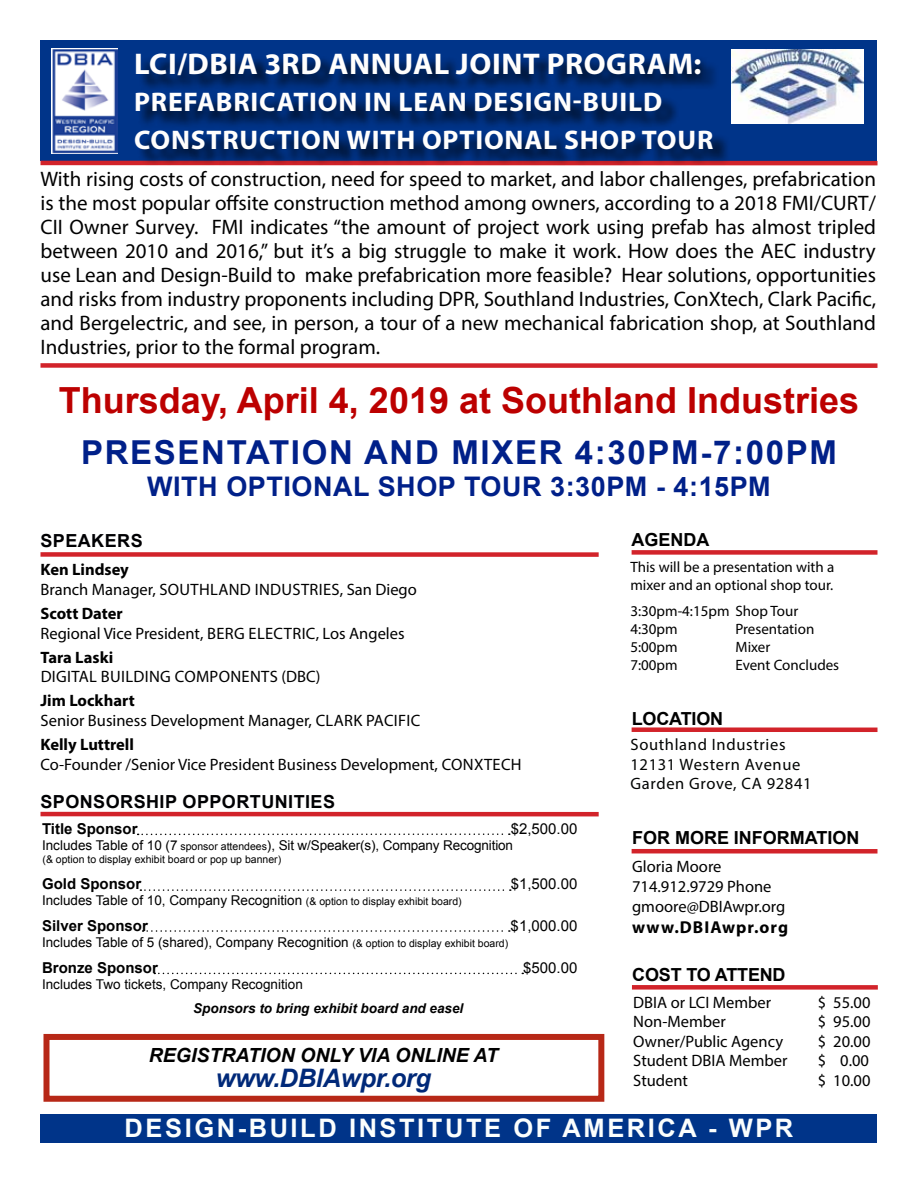
<style>
.page{position:relative;width:918px;height:1188px;background:#fff}
.page>*{position:absolute;margin:0;border:0;box-sizing:border-box;transform-origin:0 0}
.t1{font:700 36px "Arial";color:#bc0000}
.t2{font:700 33px "Arial";letter-spacing:.05em;color:#002089}
.t3{font:700 30px "Myriad Pro";letter-spacing:.02em;color:#fffefd}
.t4{font:700 27px/37.5px "Myriad Pro";letter-spacing:.03em;color:#fffefd}
.t5{font:700 27px "Arial";letter-spacing:.02em;color:#002089}
.t6{font:700 25.5px "Arial";letter-spacing:.1em;color:#fbfefd}
.t7{font:italic 700 25.5px "Arial";letter-spacing:-.01em;color:#002979}
.t8{font:21px/24px "Myriad Pro";color:#000;text-align:justify}
.t9{font:italic 700 19.5px "Arial";color:#000}
.t10{font:700 18px "Arial";color:#000}
.t11{font:700 18px "Arial";letter-spacing:.025em;color:#000103}
.t12{font:700 18px "Arial";letter-spacing:.025em;color:#000003}
.t13{font:700 17.25px "Myriad Pro";letter-spacing:.06em;color:#000}
.t14{font:16.5px/19.8px "Myriad Pro";color:#000}
.t15{font:16.5px/19.5px "Myriad Pro";letter-spacing:.04em;color:#020403}
.t16{font:700 16.5px "Myriad Pro";color:#000}
.t17{font:16.5px "Myriad Pro";letter-spacing:.02em;color:#000}
.t18{font:15px/18px "Myriad Pro";color:#000}
.t19{font:700 15px "Arial";color:#000}
.t20{font:15px "Arial";color:#000}
.t21{font:13.5px "Arial";color:#000}
.t22{font:italic 700 13.5px "Arial";color:#000}
.t23{font:10.5px "Arial";color:#000}
.s1{font-size:10.5px}
</style>
<div class="page">
<div style="left:40px;top:1114px;width:838px;height:29px;background:#003489"></div>
<div style="left:40px;top:40px;width:838px;height:121px;background:#003489"></div>
<img style="left:52px;top:48px;width:65px;height:106px">
<div style="left:41px;top:552px;width:558px;height:5px;background:#d2232a"></div>
<div style="left:632px;top:550px;width:245px;height:5px;background:#d2232a"></div>
<div style="left:632px;top:727px;width:245px;height:5px;background:#d2232a"></div>
<div style="left:41px;top:363px;width:836px;height:5px;background:#d2232a"></div>
<hr style="left:41px;top:161px;width:836px;height:4px;background:#d2232a">
<div style="left:632px;top:849px;width:245px;height:5px;background:#d2232a"></div>
<div style="left:137px;top:55px;width:594px;height:112px;background:#000;opacity:.75"></div>
<img style="left:731px;top:50px;width:133px;height:74px">
<hr style="left:41px;top:812px;width:558px;height:4px;background:#d2232a">
<div style="left:632px;top:985px;width:246px;height:5px;background:#d2232a"></div>
<svg style="left:138px;top:833px;width:372px;height:2px"></svg>
<svg style="left:140px;top:889px;width:371px;height:2px"></svg>
<svg style="left:143px;top:930px;width:367px;height:2px"></svg>
<svg style="left:154px;top:973px;width:369px;height:1px"></svg>
<div style="left:44px;top:1034px;width:560px;height:68px;border:6px solid #b72817"></div>
<h3 class="t3" style="left:134px;top:44px;width:569px">LCI/DBIA 3RD ANNUAL JOINT PROGRAM:</h3>
<p class="t4" style="left:134px;top:83px;width:581px">PREFABRICATION IN LEAN DESIGN-BUILD<br>CONSTRUCTION WITH OPTIONAL SHOP TOUR</p>
<p class="t8" style="left:41px;top:166px;width:837px">With rising costs of construction, need for speed to market, and labor challenges, prefabrication is the most popular offsite construction method among owners, according to a 2018 FMI/CURT/ CII Owner Survey. FMI indicates “the amount of project work using prefab has almost tripled between 2010 and 2016,” but it’s a big struggle to make it work. How does the AEC industry use Lean and Design-Build to make prefabrication more feasible? Hear solutions, opportunities and risks from industry proponents including DPR, Southland Industries, ConXtech, Clark Pacific, and Bergelectric, and see, in person, a tour of a new mechanical fabrication shop, at Southland Industries, prior to the formal program.</p>
<h1 class="t1" style="left:59px;top:377px;width:802px">Thursday, April 4, 2019 at Southland Industries</h1>
<h2 class="t2" style="left:81px;top:430px;width:757px">PRESENTATION AND MIXER 4:30PM-7:00PM</h2>
<p class="t5" style="left:147px;top:469px;width:625px">WITH OPTIONAL SHOP TOUR 3:30PM - 4:15PM</p>
<p class="t12" style="left:41px;top:529px;width:104px">SPEAKERS</p>
<p class="t10" style="left:632px;top:527px;width:79px">AGENDA</p>
<p class="t16" style="left:41px;top:559px;width:90px">Ken Lindsey</p>
<p class="t14" style="left:41px;top:579px;width:378px">Branch Manager, SOUTHLAND INDUSTRIES, San Diego</p>
<p class="t16" style="left:41px;top:602px;width:84px">Scott Dater</p>
<p class="t14" style="left:41px;top:623px;width:366px">Regional Vice President, BERG ELECTRIC, Los Angeles</p>
<p class="t16" style="left:41px;top:646px;width:74px">Tara Laski</p>
<p class="t17" style="left:41px;top:667px;width:281px">DIGITAL BUILDING COMPONENTS (DBC)</p>
<p class="t16" style="left:41px;top:690px;width:96px">Jim Lockhart</p>
<p class="t14" style="left:41px;top:710px;width:381px">Senior Business Development Manager, CLARK PACIFIC</p>
<p class="t16" style="left:41px;top:734px;width:95px">Kelly Luttrell</p>
<p class="t14" style="left:41px;top:754px;width:483px">Co-Founder /Senior Vice President Business Development, CONXTECH</p>
<p class="t11" style="left:41px;top:790px;width:296px">SPONSORSHIP OPPORTUNITIES</p>
<p class="t19" style="left:42px;top:819px;width:97px">Title Sponsor</p>
<p class="t20" style="left:511px;top:819px;width:68px">$2,500.00</p>
<p class="t21" style="left:42px;top:837px;width:473px">Includes Table of 10 (7 <span class="s1">sponsor attendees</span>), Sit w/Speaker(s), Company Recognition</p>
<p class="t23" style="left:43px;top:853px;width:240px">(&amp; option to display exhibit board or pop up banner)</p>
<p class="t19" style="left:42px;top:873px;width:101px">Gold Sponsor</p>
<p class="t20" style="left:511px;top:873px;width:68px">$1,500.00</p>
<p class="t21" style="left:42px;top:891px;width:421px">Includes Table of 10, Company Recognition <span class="s1">(&amp; option to display exhibit board)</span></p>
<p class="t19" style="left:42px;top:915px;width:107px">Silver Sponsor</p>
<p class="t20" style="left:511px;top:915px;width:68px">$1,000.00</p>
<p class="t21" style="left:42px;top:933px;width:468px">Includes Table of 5 (shared), Company Recognition <span class="s1">(&amp; option to display exhibit board)</span></p>
<p class="t19" style="left:42px;top:957px;width:117px">Bronze Sponsor</p>
<p class="t20" style="left:523px;top:957px;width:56px">$500.00</p>
<p class="t21" style="left:42px;top:975px;width:262px">Includes Two tickets, Company Recognition</p>
<p class="t22" style="left:193px;top:1000px;width:272px">Sponsors to bring exhibit board and easel</p>
<p class="t9" style="left:149px;top:1042px;width:351px">REGISTRATION ONLY VIA ONLINE AT</p>
<p class="t7" style="left:216px;top:1062px;width:216px">www.DBIAwpr.org</p>
<p class="t18" style="left:630px;top:558px;width:205px">This will be a presentation with a mixer and an optional shop tour.</p>
<p class="t18" style="left:630px;top:601px;width:169px">3:30pm-4:15pm Shop Tour<br>4:30pm</p>
<p class="t18" style="left:735px;top:619px;width:80px">Presentation</p>
<p class="t18" style="left:630px;top:637px;width:49px">5:00pm</p>
<p class="t18" style="left:735px;top:637px;width:36px">Mixer</p>
<p class="t18" style="left:630px;top:655px;width:49px">7:00pm</p>
<p class="t18" style="left:735px;top:655px;width:105px">Event Concludes</p>
<p class="t10" style="left:632px;top:707px;width:93px">LOCATION</p>
<p class="t15" style="left:630px;top:735px;width:183px">Southland Industries<br>12131 Western Avenue<br>Garden Grove, CA 92841</p>
<p class="t10" style="left:632px;top:826px;width:229px">FOR MORE INFORMATION</p>
<p class="t14" style="left:632px;top:857px;width:155px">Gloria Moore<br>714.912.9729 Phone gmoore@DBIAwpr.org</p>
<p class="t13" style="left:632px;top:916px;width:157px">www.DBIAwpr.org</p>
<p class="t10" style="left:632px;top:963px;width:155px">COST TO ATTEND</p>
<p class="t14" style="left:633px;top:992px;width:140px">DBIA or LCI Member</p>
<p class="t14" style="left:818px;top:992px;width:54px">$ 55.00</p>
<p class="t14" style="left:633px;top:1012px;width:94px">Non-Member</p>
<p class="t14" style="left:818px;top:1012px;width:54px">$ 95.00</p>
<p class="t14" style="left:633px;top:1031px;width:151px">Owner/Public Agency</p>
<p class="t14" style="left:818px;top:1031px;width:54px">$ 20.00</p>
<p class="t14" style="left:633px;top:1051px;width:156px">Student DBIA Member</p>
<p class="t14" style="left:818px;top:1051px;width:53px">$ 0.00</p>
<p class="t14" style="left:633px;top:1070px;width:56px">Student</p>
<p class="t14" style="left:818px;top:1070px;width:54px">$ 10.00</p>
<p class="t6" style="left:125px;top:1111px;width:670px">DESIGN-BUILD INSTITUTE OF AMERICA - WPR</p>
</div>
